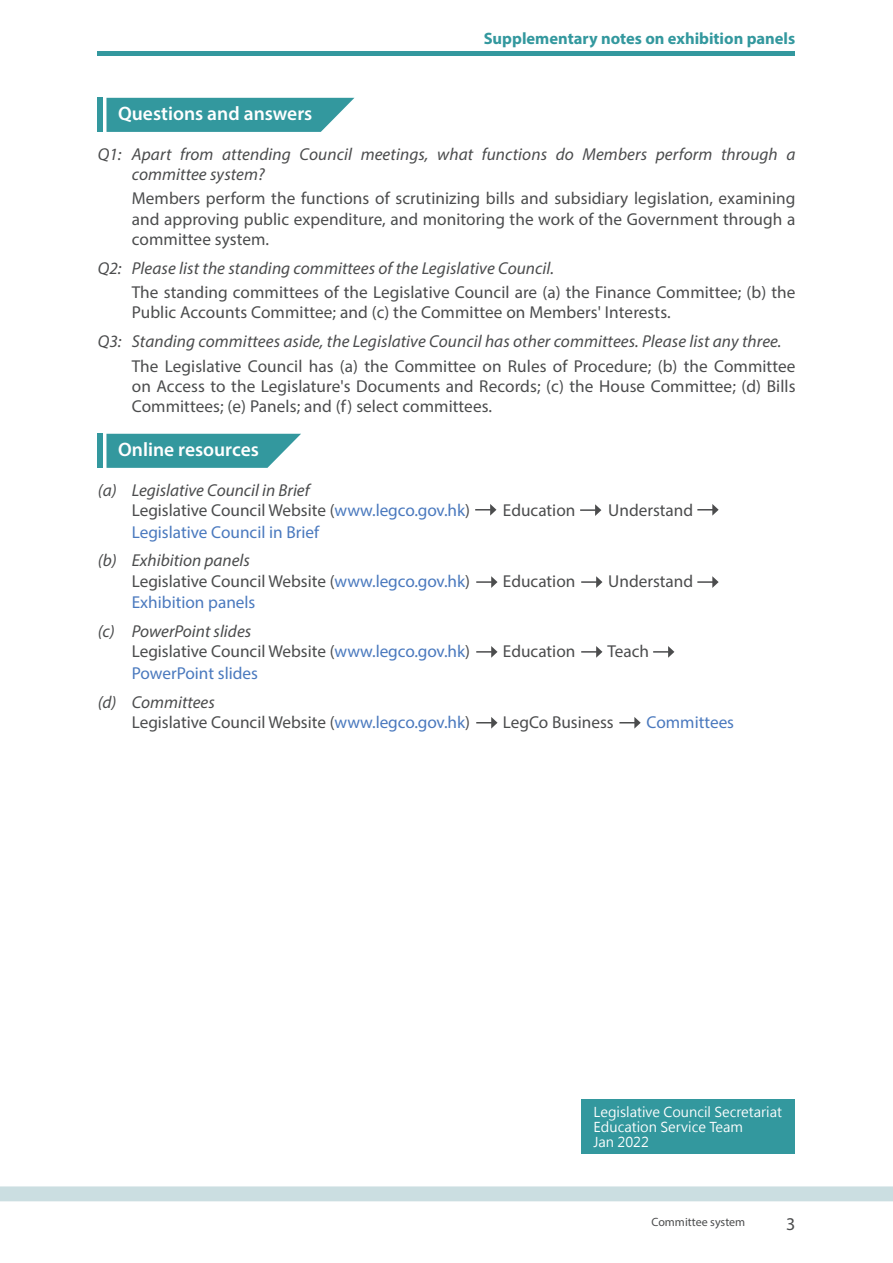
<style>
.page{position:relative;width:893px;height:1263px;background:#fff}
.page>*{position:absolute;margin:0;border:0;box-sizing:border-box;transform-origin:0 0}
.t1{font:600 19.5px "Myriad Pro";color:#fff}
.t2{font:18px "Myriad Pro";color:#4b4c4d}
.t3{font:17.25px/20.2px "Myriad Pro";color:#4b4c4d;text-align:justify}
.t4{font:italic 17.25px/20.2px "Myriad Pro";letter-spacing:.005em;color:#4b4c4d}
.t5{font:17.25px "Myriad Pro";color:#4a79be}
.t6{font:700 16.5px "Myriad Pro";color:#33989e}
.t7{font:13.5px/15px "Microsoft Jheng Hei";color:#fff}
.t8{font:12px "Myriad Pro";color:#4b4c4d}
.s1{color:#4a79be}
</style>
<div class="page">
<hr style="left:98px;top:51px;width:697px;height:4px;background:#33989e">
<div style="left:0;top:1186px;width:893px;height:15px;background:#cbdee1"></div>
<svg style="left:106px;top:98px;width:248px;height:34px;background:#419fa4"></svg>
<div style="left:98px;top:98px;width:5px;height:34px;background:#33989e"></div>
<svg style="left:106px;top:434px;width:195px;height:34px;background:#45a1a6"></svg>
<div style="left:98px;top:434px;width:5px;height:34px;background:#33989e"></div>
<svg style="left:475px;top:504px;width:21px;height:12px"></svg>
<svg style="left:476px;top:576px;width:21px;height:12px"></svg>
<svg style="left:476px;top:646px;width:21px;height:12px"></svg>
<svg style="left:476px;top:717px;width:21px;height:12px"></svg>
<svg style="left:580px;top:504px;width:21px;height:12px"></svg>
<svg style="left:581px;top:576px;width:21px;height:12px"></svg>
<svg style="left:581px;top:646px;width:21px;height:12px"></svg>
<svg style="left:619px;top:717px;width:22px;height:12px"></svg>
<svg style="left:697px;top:504px;width:22px;height:12px"></svg>
<svg style="left:697px;top:576px;width:22px;height:12px"></svg>
<svg style="left:653px;top:646px;width:21px;height:12px"></svg>
<div style="left:581px;top:1099px;width:214px;height:54px;background:#33989e"></div>
<p class="t6" style="left:484px;top:28px;width:313px">Supplementary notes on exhibition panels</p>
<p class="t1" style="left:118px;top:101px;width:196px">Questions and answers</p>
<p class="t4" style="left:132px;top:143px;width:665px;text-indent:-34px">Q1: Apart from attending Council meetings, what functions do Members perform through a committee system?</p>
<p class="t3" style="left:132px;top:188px;width:665px">Members perform the functions of scrutinizing bills and subsidiary legislation, examining and approving public expenditure, and monitoring the work of the Government through a committee system.</p>
<p class="t4" style="left:98px;top:257px;width:458px">Q2: Please list the standing committees of the Legislative Council.</p>
<p class="t3" style="left:132px;top:282px;width:665px">The standing committees of the Legislative Council are (a) the Finance Committee; (b) the<br>Public Accounts Committee; and (c) the Committee on Members' Interests.</p>
<p class="t4" style="left:98px;top:331px;width:685px">Q3: Standing committees aside, the Legislative Council has other committees. Please list any three.</p>
<p class="t3" style="left:132px;top:355px;width:665px">The Legislative Council has (a) the Committee on Rules of Procedure; (b) the Committee on Access to the Legislature's Documents and Records; (c) the House Committee; (d) Bills Committees; (e) Panels; and (f) select committees.</p>
<p class="t1" style="left:118px;top:437px;width:142px">Online resources</p>
<p class="t4" style="left:98px;top:479px;width:213px">(a) Legislative Council in Brief</p>
<p class="t3" style="left:132px;top:500px;width:340px">Legislative Council Website (<span class="s1">www.legco.gov.hk</span>)</p>
<p class="t3" style="left:503px;top:500px;width:74px">Education</p>
<p class="t3" style="left:608px;top:500px;width:86px">Understand</p>
<p class="t5" style="left:132px;top:521px;width:189px">Legislative Council in Brief</p>
<p class="t4" style="left:98px;top:550px;width:154px">(b) Exhibition panels</p>
<p class="t3" style="left:132px;top:570px;width:340px">Legislative Council Website (<span class="s1">www.legco.gov.hk</span>)</p>
<p class="t3" style="left:503px;top:570px;width:74px">Education</p>
<p class="t3" style="left:608px;top:570px;width:86px">Understand</p>
<p class="t5" style="left:132px;top:592px;width:125px">Exhibition panels</p>
<p class="t4" style="left:98px;top:621px;width:155px">(c) PowerPoint slides</p>
<p class="t3" style="left:132px;top:641px;width:340px">Legislative Council Website (<span class="s1">www.legco.gov.hk</span>)</p>
<p class="t3" style="left:503px;top:641px;width:74px">Education</p>
<p class="t3" style="left:608px;top:641px;width:43px">Teach</p>
<p class="t5" style="left:132px;top:662px;width:128px">PowerPoint slides</p>
<p class="t4" style="left:98px;top:691px;width:119px">(d) Committees</p>
<p class="t3" style="left:132px;top:712px;width:340px">Legislative Council Website (<span class="s1">www.legco.gov.hk</span>)</p>
<p class="t3" style="left:503px;top:712px;width:112px">LegCo Business</p>
<p class="t5" style="left:647px;top:711px;width:89px">Committees</p>
<p class="t7" style="left:594px;top:1104px;width:190px">Legislative Council Secretariat</p>
<p class="t7" style="left:594px;top:1119px;width:151px">Education Service Team<br>Jan 2022</p>
<p class="t8" style="left:652px;top:1214px;width:95px">Committee system</p>
<p class="t2" style="left:786px;top:1213px;width:11px">3</p>
</div>
